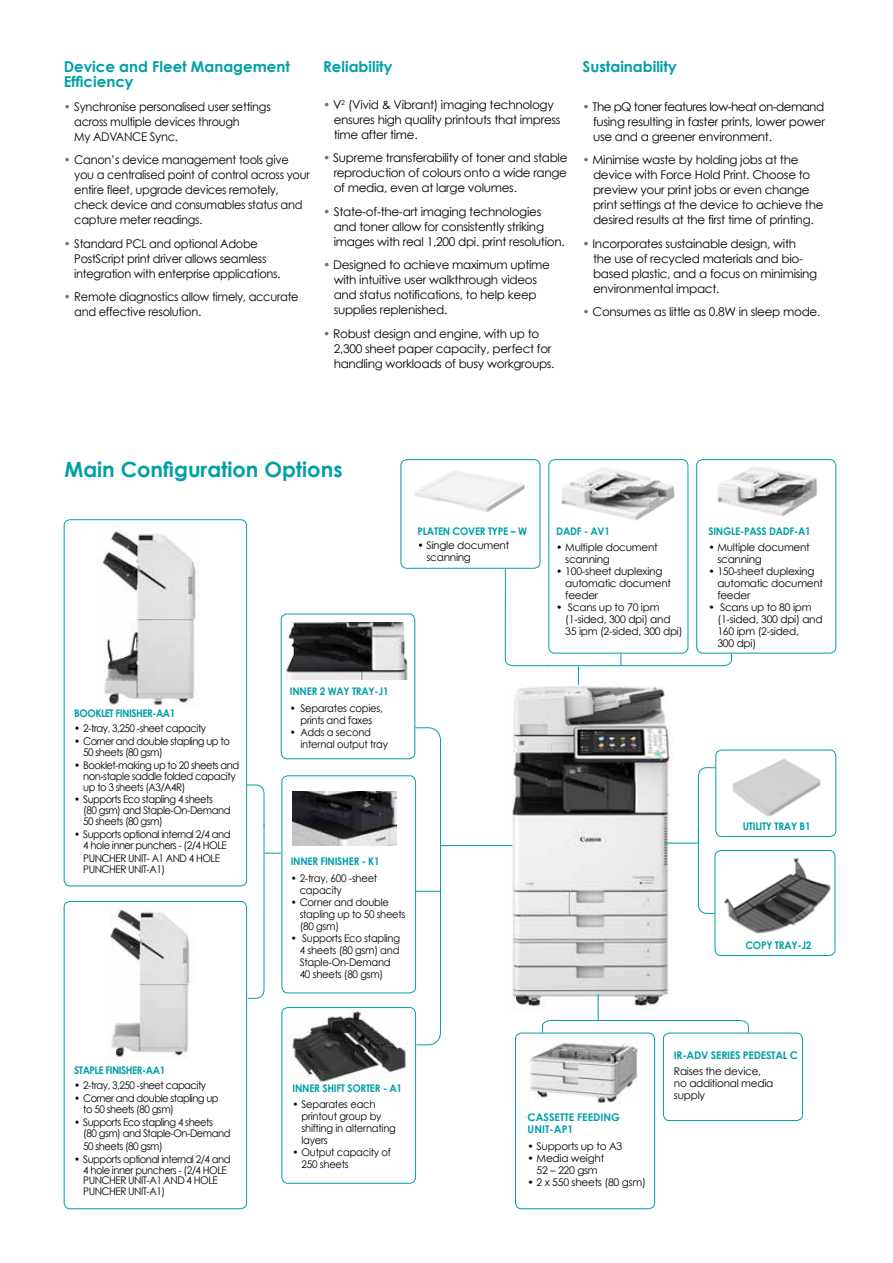
<style>
.page{position:relative;width:893px;height:1263px;background:#fff}
.page>*{position:absolute;margin:0;border:0;box-sizing:border-box;transform-origin:0 0}
.t1{font:700 21px "Century Gothic";color:#009fa8}
.t2{font:700 15px/15px "Century Gothic";color:#009fa8}
.t3{font:12px/15px "Century Gothic";letter-spacing:-.025em;color:#000}
.t4{font:12px/15px "Century Gothic";letter-spacing:-.025em;color:#000;scale:.95 1}
.t5{font:10.5px/10.8px "Century Gothic";letter-spacing:-.05em;color:#000;scale:.95 1}
.t6{font:10.5px/12px "Century Gothic";letter-spacing:-.025em;color:#000}
.t7{font:10.5px/12px "Century Gothic";letter-spacing:-.025em;color:#000;scale:.95 1}
.t8{font:700 10.5px "Century Gothic";letter-spacing:-.025em;color:#009fa8;scale:.95 1}
.t9{font:700 10.5px "Century Gothic";letter-spacing:-.05em;color:#009fa8;scale:.95 1}
.t10{font:700 10.5px/12px "Century Gothic";color:#009fa8}
.t11{font:700 10.5px "Century Gothic";letter-spacing:-.025em;color:#009fa8}
.s1{color:#727171}
</style>
<div class="page">
<div style="left:64px;top:519px;width:183px;height:367px;border:1px solid #009fa8;border-radius:6px"></div>
<div style="left:515px;top:1033px;width:140px;height:176px;border:1px solid #009fa8;border-radius:6px"></div>
<div style="left:64px;top:901px;width:183px;height:308px;border:1px solid #009fa8;border-radius:6px"></div>
<svg style="left:246px;top:784px;width:35px;height:215px"></svg>
<div style="left:663px;top:1033px;width:140px;height:88px;border:1px solid #009fa8;border-radius:6px"></div>
<div style="left:715px;top:750px;width:121px;height:87px;border:1px solid #009fa8;border-radius:6px"></div>
<div style="left:715px;top:850px;width:120px;height:106px;border:1px solid #009fa8;border-radius:6px"></div>
<img style="left:717px;top:467px;width:100px;height:50px">
<img style="left:561px;top:468px;width:114px;height:53px">
<div style="left:401px;top:459px;width:139px;height:110px;border:1px solid #009fa8;border-radius:6px"></div>
<div style="left:548px;top:459px;width:140px;height:194px;border:1px solid #009fa8;border-radius:6px"></div>
<div style="left:696px;top:459px;width:140px;height:194px;border:1px solid #009fa8;border-radius:6px"></div>
<img style="left:414px;top:471px;width:111px;height:41px">
<svg style="left:505px;top:568px;width:227px;height:117px"></svg>
<div style="left:281px;top:614px;width:134px;height:145px;border:1px solid #009fa8;border-radius:6px"></div>
<div style="left:282px;top:1007px;width:134px;height:176px;border:1px solid #009fa8;border-radius:6px"></div>
<img style="left:286px;top:622px;width:122px;height:57px">
<div style="left:282px;top:775px;width:134px;height:218px;border:1px solid #009fa8;border-radius:6px"></div>
<img style="left:292px;top:791px;width:105px;height:55px">
<img style="left:102px;top:529px;width:97px;height:177px">
<img style="left:505px;top:685px;width:169px;height:322px">
<img style="left:110px;top:909px;width:80px;height:150px">
<svg style="left:542px;top:994px;width:207px;height:39px"></svg>
<img style="left:529px;top:1043px;width:109px;height:61px">
<img style="left:732px;top:758px;width:89px;height:59px">
<hr style="left:664px;top:843px;width:34px;height:1px;background:#009fa8">
<img style="left:724px;top:858px;width:107px;height:76px">
<svg style="left:698px;top:767px;width:18px;height:147px"></svg>
<hr style="left:441px;top:845px;width:71px;height:1px;background:#009fa8">
<svg style="left:414px;top:727px;width:27px;height:318px"></svg>
<img style="left:289px;top:1010px;width:117px;height:72px">
<p class="t2" style="left:64px;top:59px;width:228px">Device and Fleet Management<br>Efficiency</p>
<p class="t4" style="left:74px;top:99px;width:208px;text-indent:-10px"><span class="s1">•</span> Synchronise personalised user settings across multiple devices through<br>My ADVANCE Sync.</p>
<p class="t4" style="left:74px;top:152px;width:249px;text-indent:-10px"><span class="s1">•</span> Canon’s device management tools give you a centralised point of control across your entire fleet, upgrade devices remotely, check device and consumables status and capture meter readings.</p>
<p class="t4" style="left:74px;top:236px;width:219px;text-indent:-10px"><span class="s1">•</span> Standard PCL and optional Adobe<br>PostScript print driver allows seamless integration with enterprise applications.</p>
<p class="t4" style="left:74px;top:289px;width:238px;text-indent:-10px"><span class="s1">•</span> Remote diagnostics allow timely, accurate and effective resolution.</p>
<p class="t2" style="left:323px;top:59px;width:71px">Reliability</p>
<p class="t3" style="left:334px;top:97px;width:228px;text-indent:-11px"><span class="s1">•</span> V<sup>2</sup> (Vivid &amp; Vibrant) imaging technology ensures high quality printouts that impress time after time.</p>
<p class="t3" style="left:334px;top:150px;width:235px;text-align:justify;text-indent:-10px"><span class="s1">•</span> Supreme transferability of toner and stable reproduction of colours onto a wide range of media, even at large volumes.</p>
<p class="t3" style="left:334px;top:204px;width:233px;text-indent:-10px"><span class="s1">•</span> State-of-the-art imaging technologies and toner allow for consistently striking images with real 1,200 dpi. print resolution.</p>
<p class="t3" style="left:334px;top:257px;width:218px;text-indent:-10px"><span class="s1">•</span> Designed to achieve maximum uptime with intuitive user walkthrough videos and status notifications, to help keep supplies replenished.</p>
<p class="t3" style="left:334px;top:326px;width:222px;text-indent:-10px"><span class="s1">•</span> Robust design and engine, with up to<br>2,300 sheet paper capacity, perfect for handling workloads of busy workgroups.</p>
<p class="t2" style="left:583px;top:59px;width:96px">Sustainability</p>
<p class="t3" style="left:593px;top:99px;width:233px;text-align:justify;text-indent:-10px"><span class="s1">•</span> The pQ toner features low-heat on-demand fusing resulting in faster prints, lower power use and a greener environment.</p>
<p class="t3" style="left:593px;top:152px;width:232px;text-indent:-10px"><span class="s1">•</span> Minimise waste by holding jobs at the device with Force Hold Print. Choose to preview your print jobs or even change print settings at the device to achieve the desired results at the first time of printing.</p>
<p class="t3" style="left:593px;top:236px;width:226px;text-indent:-10px"><span class="s1">•</span> Incorporates sustainable design, with the use of recycled materials and bio&shy;based plastic, and a focus on minimising environmental impact.</p>
<p class="t3" style="left:583px;top:304px;width:239px"><span class="s1">•</span> Consumes as little as 0.8W in sleep mode.</p>
<h1 class="t1" style="left:65px;top:456px;width:280px">Main Configuration Options</h1>
<p class="t9" style="left:74px;top:707px;width:108px">BOOKLET FINISHER-AA1</p>
<p class="t5" style="left:74px;top:723px;width:140px">• 2-tray, 3,250 -sheet capacity</p>
<p class="t5" style="left:83px;top:736px;width:156px;text-indent:-9px">• Corner and double stapling up to<br>50 sheets (80 gsm)</p>
<p class="t5" style="left:83px;top:759px;width:166px;text-indent:-9px">• Booklet-making up to 20 sheets and non-staple saddle folded capacity up to 3 sheets (A3/A4R)</p>
<p class="t5" style="left:83px;top:794px;width:156px;text-indent:-9px">• Supports Eco stapling 4 sheets<br>(80 gsm) and Staple-On-Demand<br>50 sheets (80 gsm)</p>
<p class="t5" style="left:74px;top:829px;width:166px;text-align:center">• Supports optional internal 2/4 and<br>4 hole inner punchers - (2/4 HOLE</p>
<p class="t5" style="left:83px;top:852px;width:145px">PUNCHER UNIT- A1 AND 4 HOLE<br>PUNCHER UNIT-A1)</p>
<p class="t9" style="left:74px;top:1064px;width:97px">STAPLE FINISHER-AA1</p>
<p class="t5" style="left:74px;top:1080px;width:140px">• 2-tray, 3,250 -sheet capacity</p>
<p class="t5" style="left:83px;top:1093px;width:144px;text-indent:-9px">• Corner and double stapling up to 50 sheets (80 gsm)</p>
<p class="t5" style="left:83px;top:1117px;width:156px;text-indent:-9px">• Supports Eco stapling 4 sheets<br>(80 gsm) and Staple-On-Demand</p>
<p class="t5" style="left:83px;top:1140px;width:85px">50 sheets (80 gsm)</p>
<p class="t5" style="left:83px;top:1153px;width:157px;text-indent:-9px">• Supports optional internal 2/4 and<br>4 hole inner punchers - (2/4 HOLE<br>PUNCHER UNIT-A1 AND 4 HOLE<br>PUNCHER UNIT-A1)</p>
<p class="t8" style="left:290px;top:685px;width:105px">INNER 2 WAY TRAY-J1</p>
<p class="t7" style="left:290px;top:702px;width:99px;text-align:center">• Separates copies, prints and faxes</p>
<p class="t7" style="left:300px;top:726px;width:94px;text-indent:-11px">• Adds a second internal output tray</p>
<p class="t8" style="left:417px;top:525px;width:117px">PLATEN COVER TYPE – W</p>
<p class="t8" style="left:556px;top:525px;width:58px">DADF - AV1</p>
<p class="t6" style="left:565px;top:541px;width:94px;text-indent:-9px">• Multiple document scanning</p>
<p class="t6" style="left:565px;top:565px;width:107px;text-indent:-9px">• 100-sheet duplexing automatic document feeder</p>
<p class="t6" style="left:565px;top:601px;width:119px;text-indent:-9px">• Scans up to 70 ipm (1-sided, 300 dpi) and<br>35 ipm (2-sided, 300 dpi)</p>
<p class="t6" style="left:426px;top:539px;width:84px;text-indent:-9px">• Single document scanning</p>
<p class="t8" style="left:708px;top:525px;width:109px">SINGLE-PASS DADF-A1</p>
<p class="t6" style="left:717px;top:541px;width:94px;text-indent:-9px">• Multiple document scanning</p>
<p class="t6" style="left:717px;top:565px;width:107px;text-indent:-9px">• 150-sheet duplexing automatic document feeder</p>
<p class="t6" style="left:717px;top:601px;width:107px;text-indent:-9px">• Scans up to 80 ipm (1-sided, 300 dpi) and<br>160 ipm (2-sided,<br>300 dpi)</p>
<p class="t8" style="left:291px;top:855px;width:95px">INNER FINISHER - K1</p>
<p class="t7" style="left:300px;top:871px;width:83px;text-indent:-9px">• 2-tray, 600 -sheet capacity</p>
<p class="t7" style="left:300px;top:895px;width:113px;text-indent:-9px">• Corner and double stapling up to 50 sheets (80 gsm)</p>
<p class="t7" style="left:300px;top:931px;width:107px;text-indent:-9px">• Supports Eco stapling<br>4 sheets (80 gsm) and<br>Staple-On-Demand<br>40 sheets (80 gsm)</p>
<p class="t8" style="left:293px;top:1081px;width:117px">INNER SHIFT SORTER - A1</p>
<p class="t7" style="left:302px;top:1098px;width:101px;text-indent:-9px">• Separates each printout group by shifting in alternating layers</p>
<p class="t7" style="left:302px;top:1146px;width:96px;text-indent:-9px">• Output capacity of<br>250 sheets</p>
<p class="t8" style="left:743px;top:819px;width:73px">UTILITY TRAY B1</p>
<p class="t8" style="left:745px;top:938px;width:71px">COPY TRAY-J2</p>
<p class="t10" style="left:528px;top:1111px;width:94px">CASSETTE FEEDING<br>UNIT-AP1</p>
<p class="t6" style="left:528px;top:1140px;width:96px">• Supports up to A3</p>
<p class="t6" style="left:528px;top:1152px;width:78px;text-align:center">• Media weight<br>52 – 220 gsm</p>
<p class="t6" style="left:528px;top:1176px;width:120px">• 2 x 550 sheets (80 gsm)</p>
<p class="t11" style="left:674px;top:1048px;width:126px">IR-ADV SERIES PEDESTAL C</p>
<p class="t6" style="left:674px;top:1065px;width:101px">Raises the device, no additional media supply</p>
</div>
